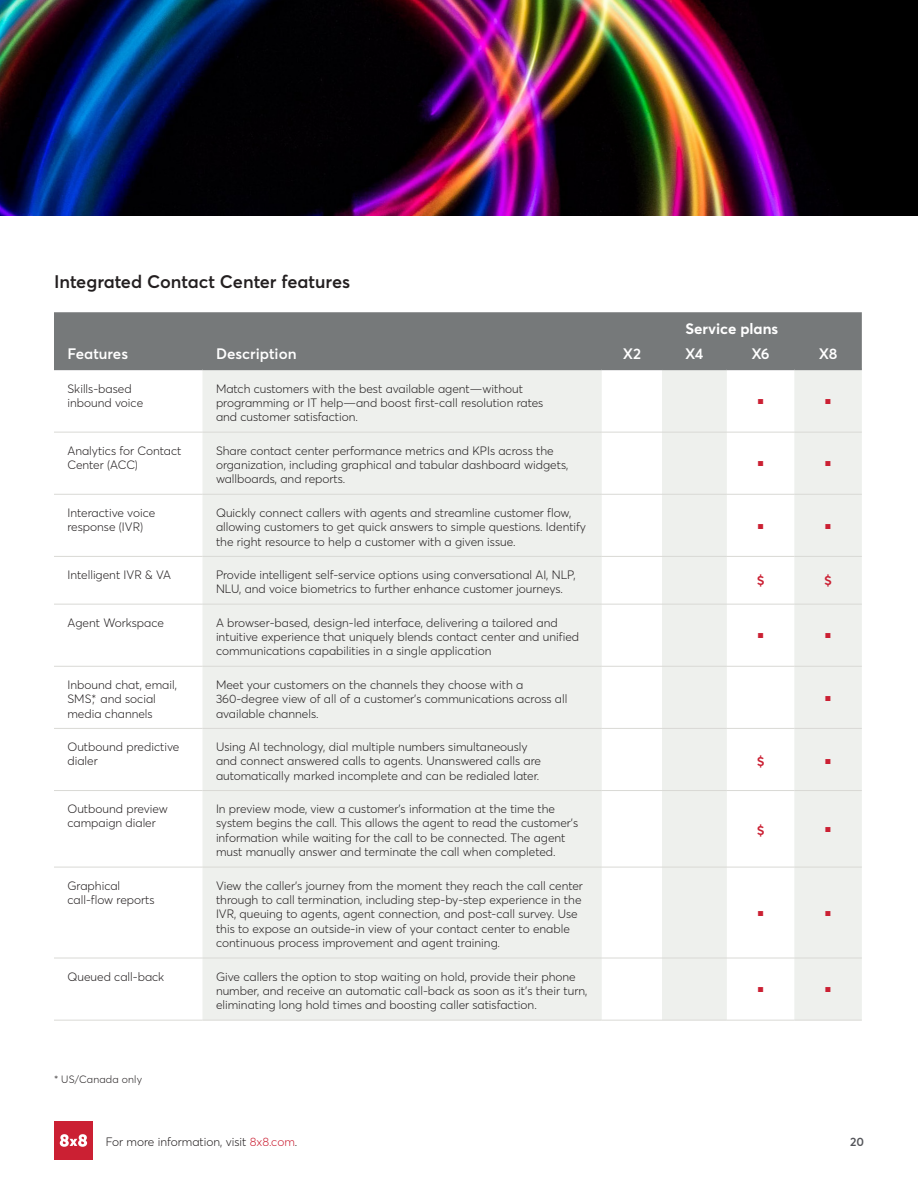
<style>
.page{position:relative;width:918px;height:1188px;background:#fff}
.page>*{position:absolute;margin:0;border:0;box-sizing:border-box;transform-origin:0 0}
.Subhead_Level_2_befo{font:600 18px "Averta";color:#231f20}
.Table_Body{font:600 15px "Averta";color:#fff}
.Table_Body-2{font:700 15px "Averta";color:#fff}
.Table_Body-3{font:600 13.5px "Averta";color:#cb2033}
.Table_Body-4{font:300 12px/14.4px "Averta";color:#231f20}
.t1{font:600 12px "Averta";color:#54555a}
.Footnote{font:300 10.5px "Averta";letter-spacing:.02em;color:#231f20}
.Table_Body-5{font:300 9px "Averta";color:#cb2033}
.s1{color:#cb2033}
</style>
<div class="page">
<div style="left:54px;top:312px;width:808px;height:57px;background:#76797a"></div>
<svg style="left:202px;top:370px;width:660px;height:650px;fill:#eef0ed"></svg>
<hr style="left:54px;top:432px;width:148px;height:1px;background:#d9d9d5">
<hr style="left:202px;top:432px;width:400px;height:1px;background:#d9d9d5">
<hr style="left:602px;top:432px;width:60px;height:1px;background:#d9d9d5">
<hr style="left:662px;top:432px;width:65px;height:1px;background:#d9d9d5">
<hr style="left:727px;top:432px;width:67px;height:1px;background:#d9d9d5">
<hr style="left:794px;top:432px;width:68px;height:1px;background:#d9d9d5">
<hr style="left:54px;top:494px;width:148px;height:1px;background:#d9d9d5">
<hr style="left:202px;top:494px;width:400px;height:1px;background:#d9d9d5">
<hr style="left:602px;top:494px;width:60px;height:1px;background:#d9d9d5">
<hr style="left:662px;top:494px;width:65px;height:1px;background:#d9d9d5">
<hr style="left:727px;top:494px;width:67px;height:1px;background:#d9d9d5">
<hr style="left:794px;top:494px;width:68px;height:1px;background:#d9d9d5">
<hr style="left:54px;top:556px;width:148px;height:1px;background:#d9d9d5">
<hr style="left:202px;top:556px;width:400px;height:1px;background:#d9d9d5">
<hr style="left:602px;top:556px;width:60px;height:1px;background:#d9d9d5">
<hr style="left:662px;top:556px;width:65px;height:1px;background:#d9d9d5">
<hr style="left:727px;top:556px;width:67px;height:1px;background:#d9d9d5">
<hr style="left:794px;top:556px;width:68px;height:1px;background:#d9d9d5">
<hr style="left:54px;top:604px;width:148px;height:1px;background:#d9d9d5">
<hr style="left:202px;top:604px;width:400px;height:1px;background:#d9d9d5">
<hr style="left:602px;top:604px;width:60px;height:1px;background:#d9d9d5">
<hr style="left:662px;top:604px;width:65px;height:1px;background:#d9d9d5">
<hr style="left:727px;top:604px;width:67px;height:1px;background:#d9d9d5">
<hr style="left:794px;top:604px;width:68px;height:1px;background:#d9d9d5">
<hr style="left:54px;top:666px;width:148px;height:1px;background:#d9d9d5">
<hr style="left:202px;top:666px;width:400px;height:1px;background:#d9d9d5">
<hr style="left:602px;top:666px;width:60px;height:1px;background:#d9d9d5">
<hr style="left:662px;top:666px;width:65px;height:1px;background:#d9d9d5">
<hr style="left:727px;top:666px;width:67px;height:1px;background:#d9d9d5">
<hr style="left:794px;top:666px;width:68px;height:1px;background:#d9d9d5">
<hr style="left:54px;top:728px;width:148px;height:1px;background:#d9d9d5">
<hr style="left:202px;top:728px;width:400px;height:1px;background:#d9d9d5">
<hr style="left:602px;top:728px;width:60px;height:1px;background:#d9d9d5">
<hr style="left:662px;top:728px;width:65px;height:1px;background:#d9d9d5">
<hr style="left:727px;top:728px;width:67px;height:1px;background:#d9d9d5">
<hr style="left:794px;top:728px;width:68px;height:1px;background:#d9d9d5">
<hr style="left:54px;top:790px;width:148px;height:1px;background:#d9d9d5">
<hr style="left:202px;top:790px;width:400px;height:1px;background:#d9d9d5">
<hr style="left:602px;top:790px;width:60px;height:1px;background:#d9d9d5">
<hr style="left:662px;top:790px;width:65px;height:1px;background:#d9d9d5">
<hr style="left:727px;top:790px;width:67px;height:1px;background:#d9d9d5">
<hr style="left:794px;top:790px;width:68px;height:1px;background:#d9d9d5">
<hr style="left:54px;top:867px;width:148px;height:1px;background:#d9d9d5">
<hr style="left:202px;top:867px;width:400px;height:1px;background:#d9d9d5">
<hr style="left:602px;top:867px;width:60px;height:1px;background:#d9d9d5">
<hr style="left:662px;top:867px;width:65px;height:1px;background:#d9d9d5">
<hr style="left:727px;top:867px;width:67px;height:1px;background:#d9d9d5">
<hr style="left:794px;top:867px;width:68px;height:1px;background:#d9d9d5">
<hr style="left:54px;top:958px;width:148px;height:1px;background:#d9d9d5">
<hr style="left:202px;top:958px;width:400px;height:1px;background:#d9d9d5">
<hr style="left:602px;top:958px;width:60px;height:1px;background:#d9d9d5">
<hr style="left:662px;top:958px;width:65px;height:1px;background:#d9d9d5">
<hr style="left:727px;top:958px;width:67px;height:1px;background:#d9d9d5">
<hr style="left:794px;top:958px;width:68px;height:1px;background:#d9d9d5">
<hr style="left:54px;top:1020px;width:148px;height:1px;background:#d9d9d5">
<hr style="left:202px;top:1020px;width:400px;height:1px;background:#d9d9d5">
<hr style="left:602px;top:1020px;width:60px;height:1px;background:#d9d9d5">
<hr style="left:662px;top:1020px;width:65px;height:1px;background:#d9d9d5">
<hr style="left:727px;top:1020px;width:67px;height:1px;background:#d9d9d5">
<hr style="left:794px;top:1020px;width:68px;height:1px;background:#d9d9d5">
<hr style="left:54px;top:338px;width:148px;height:2px;background:#76797a">
<hr style="left:54px;top:369px;width:148px;height:1px;background:#76797a">
<hr style="left:202px;top:369px;width:400px;height:1px;background:#76797a">
<hr style="left:602px;top:369px;width:60px;height:1px;background:#76797a">
<hr style="left:662px;top:369px;width:65px;height:1px;background:#76797a">
<hr style="left:727px;top:369px;width:67px;height:1px;background:#76797a">
<hr style="left:794px;top:369px;width:68px;height:1px;background:#76797a">
<img style="left:0;top:0;width:918px;height:216px">
<div style="left:54px;top:1121px;width:39px;height:39px;background:#cb2033"></div>
<svg style="left:60px;top:1134px;width:27px;height:13px"></svg>
<p class="Subhead_Level_2_befo" style="left:54px;top:269px;width:298px">Integrated Contact Center features</p>
<p class="Table_Body-2" style="left:685px;top:318px;width:94px">Service plans</p>
<p class="Table_Body" style="left:68px;top:343px;width:62px">Features</p>
<p class="Table_Body" style="left:216px;top:343px;width:82px">Description</p>
<p class="Table_Body" style="left:623px;top:343px;width:20px">X2</p>
<p class="Table_Body" style="left:685px;top:343px;width:20px">X4</p>
<p class="Table_Body" style="left:751px;top:343px;width:20px">X6</p>
<p class="Table_Body" style="left:819px;top:343px;width:20px">X8</p>
<p class="Table_Body-4" style="left:68px;top:381px;width:77px">Skills-based inbound voice</p>
<p class="Table_Body-4" style="left:216px;top:381px;width:329px">Match customers with the best available agent—without programming or IT help—and boost first-call resolution rates and customer satisfaction.</p>
<p class="Table_Body-5" style="left:758px;top:395px;width:7px">■</p>
<p class="Table_Body-5" style="left:825px;top:395px;width:7px">■</p>
<p class="Table_Body-4" style="left:68px;top:443px;width:116px">Analytics for Contact<br>Center (ACC)</p>
<p class="Table_Body-4" style="left:216px;top:443px;width:354px">Share contact center performance metrics and KPIs across the organization, including graphical and tabular dashboard widgets, wallboards, and reports.</p>
<p class="Table_Body-4" style="left:68px;top:505px;width:89px">Interactive voice response (IVR)</p>
<p class="Table_Body-4" style="left:216px;top:505px;width:372px">Quickly connect callers with agents and streamline customer flow, allowing customers to get quick answers to simple questions. Identify the right resource to help a customer with a given issue.</p>
<p class="Table_Body-5" style="left:758px;top:457px;width:7px">■</p>
<p class="Table_Body-5" style="left:825px;top:457px;width:7px">■</p>
<p class="Table_Body-5" style="left:758px;top:519px;width:7px">■</p>
<p class="Table_Body-5" style="left:825px;top:519px;width:7px">■</p>
<p class="Table_Body-4" style="left:68px;top:567px;width:105px">Intelligent IVR &amp; VA</p>
<p class="Table_Body-4" style="left:216px;top:567px;width:361px">Provide intelligent self-service options using conversational AI, NLP,<br>NLU, and voice biometrics to further enhance customer journeys.</p>
<p class="Table_Body-3" style="left:757px;top:571px;width:9px">$</p>
<p class="Table_Body-3" style="left:824px;top:571px;width:9px">$</p>
<p class="Table_Body-4" style="left:68px;top:615px;width:98px">Agent Workspace</p>
<p class="Table_Body-4" style="left:216px;top:615px;width:365px">A browser-based, design-led interface, delivering a tailored and intuitive experience that uniquely blends contact center and unified communications capabilities in a single application</p>
<p class="Table_Body-5" style="left:758px;top:629px;width:7px">■</p>
<p class="Table_Body-5" style="left:825px;top:629px;width:7px">■</p>
<p class="Table_Body-4" style="left:68px;top:677px;width:111px">Inbound chat, email,<br>SMS*, and social media channels</p>
<p class="Table_Body-4" style="left:216px;top:677px;width:353px">Meet your customers on the channels they choose with a<br>360-degree view of all of a customer’s communications across all available channels.</p>
<p class="Table_Body-4" style="left:68px;top:739px;width:113px">Outbound predictive dialer</p>
<p class="Table_Body-4" style="left:216px;top:739px;width:327px">Using AI technology, dial multiple numbers simultaneously and connect answered calls to agents. Unanswered calls are automatically marked incomplete and can be redialed later.</p>
<p class="Table_Body-4" style="left:68px;top:801px;width:102px">Outbound preview campaign dialer</p>
<p class="Table_Body-4" style="left:216px;top:801px;width:364px">In preview mode, view a customer’s information at the time the system begins the call. This allows the agent to read the customer’s information while waiting for the call to be connected. The agent must manually answer and terminate the call when completed.</p>
<p class="Table_Body-4" style="left:68px;top:878px;width:89px">Graphical call-flow reports</p>
<p class="Table_Body-4" style="left:216px;top:878px;width:369px">View the caller’s journey from the moment they reach the call center through to call termination, including step-by-step experience in the IVR, queuing to agents, agent connection, and post-call survey. Use this to expose an outside-in view of your contact center to enable continuous process improvement and agent training.</p>
<p class="Table_Body-4" style="left:68px;top:969px;width:98px">Queued call-back</p>
<p class="Table_Body-4" style="left:216px;top:969px;width:373px">Give callers the option to stop waiting on hold, provide their phone number, and receive an automatic call-back as soon as it’s their turn, eliminating long hold times and boosting caller satisfaction.</p>
<p class="Footnote" style="left:54px;top:1072px;width:90px">* US/Canada only</p>
<p class="Table_Body-5" style="left:825px;top:691px;width:7px">■</p>
<p class="Table_Body-3" style="left:757px;top:752px;width:9px">$</p>
<p class="Table_Body-5" style="left:825px;top:755px;width:7px">■</p>
<p class="Table_Body-3" style="left:757px;top:821px;width:9px">$</p>
<p class="Table_Body-5" style="left:825px;top:823px;width:7px">■</p>
<p class="Table_Body-5" style="left:758px;top:906px;width:7px">■</p>
<p class="Table_Body-5" style="left:825px;top:906px;width:7px">■</p>
<p class="Table_Body-5" style="left:758px;top:983px;width:7px">■</p>
<p class="Table_Body-5" style="left:825px;top:983px;width:7px">■</p>
<p class="Table_Body-4" style="left:106px;top:1134px;width:193px">For more information, visit <span class="s1">8x8.com</span>.</p>
<p class="t1" style="left:850px;top:1133px;width:15px">20</p>
</div>
